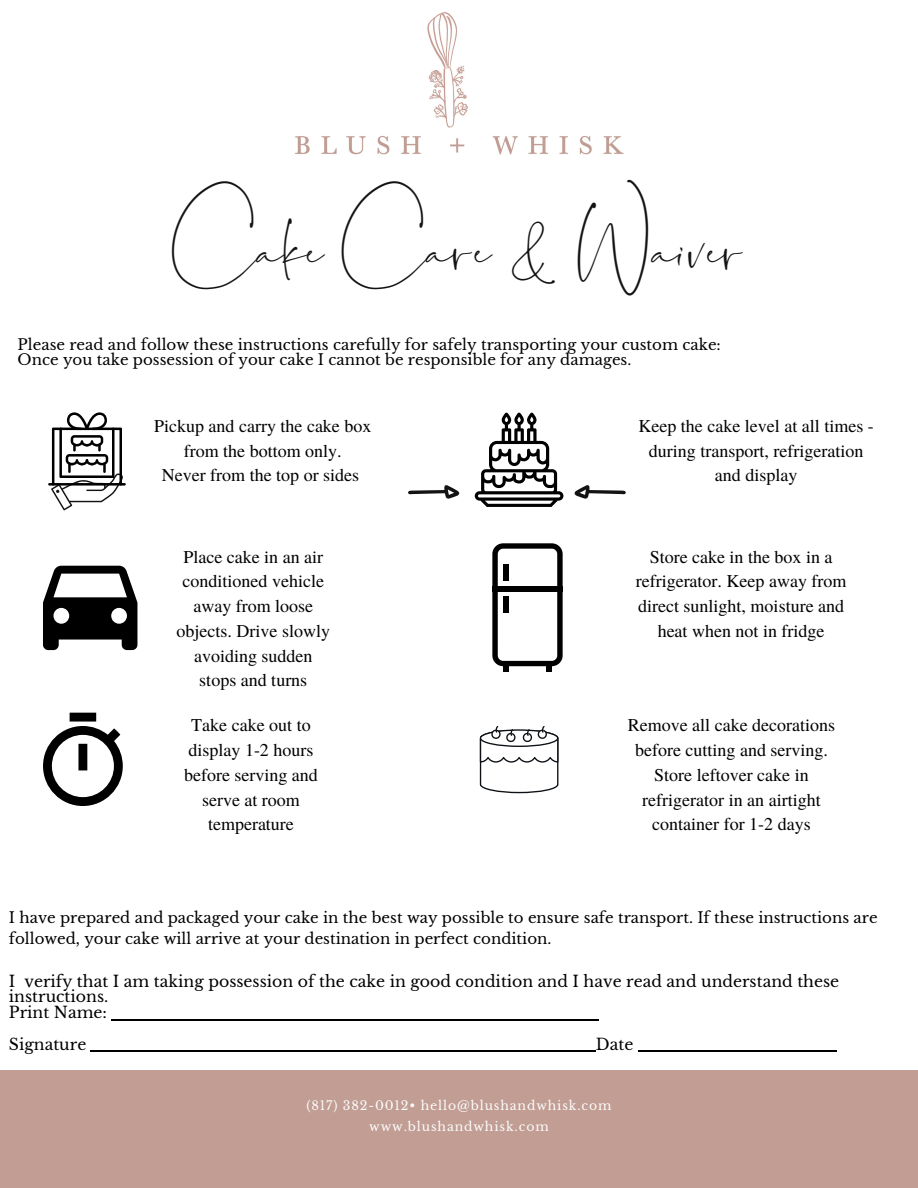
<style>
.page{position:relative;width:918px;height:1188px;background:#fff}
.page>*{position:absolute;margin:0;border:0;box-sizing:border-box;transform-origin:0 0}
.t1{font:43.5px "Santorini";color:#141313}
.t2{font:18px/24.8px "Te X Gyre Termes";color:#000;text-align:center}
.t3{font:15.75px/15.8px "Libre Baskerville";color:#000}
.t4{font:15px/14.7px "Libre Baskerville";color:#000}
.t5{font:12.45px/20.7px "Libre Baskerville";letter-spacing:.07em;color:#fbfbfb;text-align:center}
</style>
<div class="page">
<div style="left:0;top:1070px;width:918px;height:118px;background:#c19d93"></div>
<img style="left:295px;top:12px;width:329px;height:143px">
<svg style="left:48px;top:412px;width:78px;height:98px"></svg>
<svg style="left:475px;top:412px;width:88px;height:95px"></svg>
<svg style="left:480px;top:726px;width:79px;height:67px"></svg>
<svg style="left:408px;top:485px;width:52px;height:14px"></svg>
<svg style="left:575px;top:485px;width:51px;height:14px"></svg>
<svg style="left:43px;top:566px;width:94px;height:84px"></svg>
<svg style="left:492px;top:543px;width:71px;height:123px"></svg>
<div style="left:503px;top:661px;width:6px;height:11px;background:#000"></div>
<div style="left:546px;top:661px;width:6px;height:11px;background:#000"></div>
<div style="left:492px;top:586px;width:71px;height:5px;background:#000"></div>
<div style="left:503px;top:565px;width:6px;height:16px;background:#000"></div>
<div style="left:503px;top:597px;width:6px;height:16px;background:#000"></div>
<svg style="left:43px;top:713px;width:80px;height:93px"></svg>
<hr style="left:112px;top:1019px;width:487px;height:1px;background:#000">
<hr style="left:91px;top:1051px;width:505px;height:1px;background:#000">
<hr style="left:638px;top:1051px;width:198px;height:1px;background:#000">
<h1 class="t1" style="left:172px;top:217px;width:576px">Cake Care &amp; Waiver</h1>
<p class="t4" style="left:18px;top:338px;width:705px">Please read and follow these instructions carefully for safely transporting your custom cake:<br>Once you take possession of your cake I cannot be responsible for any damages.</p>
<p class="t2" style="left:154px;top:412px;width:219px">Pickup and carry the cake box from the bottom only.<br>Never from the top or sides</p>
<p class="t2" style="left:638px;top:412px;width:237px">Keep the cake level at all times - during transport, refrigeration and display</p>
<p class="t2" style="left:177px;top:543px;width:155px">Place cake in an air conditioned vehicle away from loose objects. Drive slowly avoiding sudden stops and turns</p>
<p class="t2" style="left:636px;top:543px;width:212px">Store cake in the box in a refrigerator. Keep away from direct sunlight, moisture and heat when not in fridge</p>
<p class="t2" style="left:184px;top:712px;width:135px">Take cake out to display 1-2 hours before serving and serve at room temperature</p>
<p class="t2" style="left:628px;top:712px;width:209px">Remove all cake decorations before cutting and serving.<br>Store leftover cake in refrigerator in an airtight container for 1-2 days</p>
<p class="t4" style="left:9px;top:908px;width:870px;line-height:20.2px">I have prepared and packaged your cake in the best way possible to ensure safe transport. If these instructions are followed, your cake will arrive at your destination in perfect condition.</p>
<p class="t3" style="left:9px;top:973px;width:832px">I verify that I am taking possession of the cake in good condition and I have read and understand these instructions.<br>Print Name:</p>
<p class="t3" style="left:9px;top:1036px;width:79px">Signature</p>
<p class="t3" style="left:596px;top:1036px;width:39px">Date</p>
<p class="t5" style="left:306px;top:1095px;width:307px">(817) 382-0012• hello@blushandwhisk.com www.blushandwhisk.com</p>
</div>
